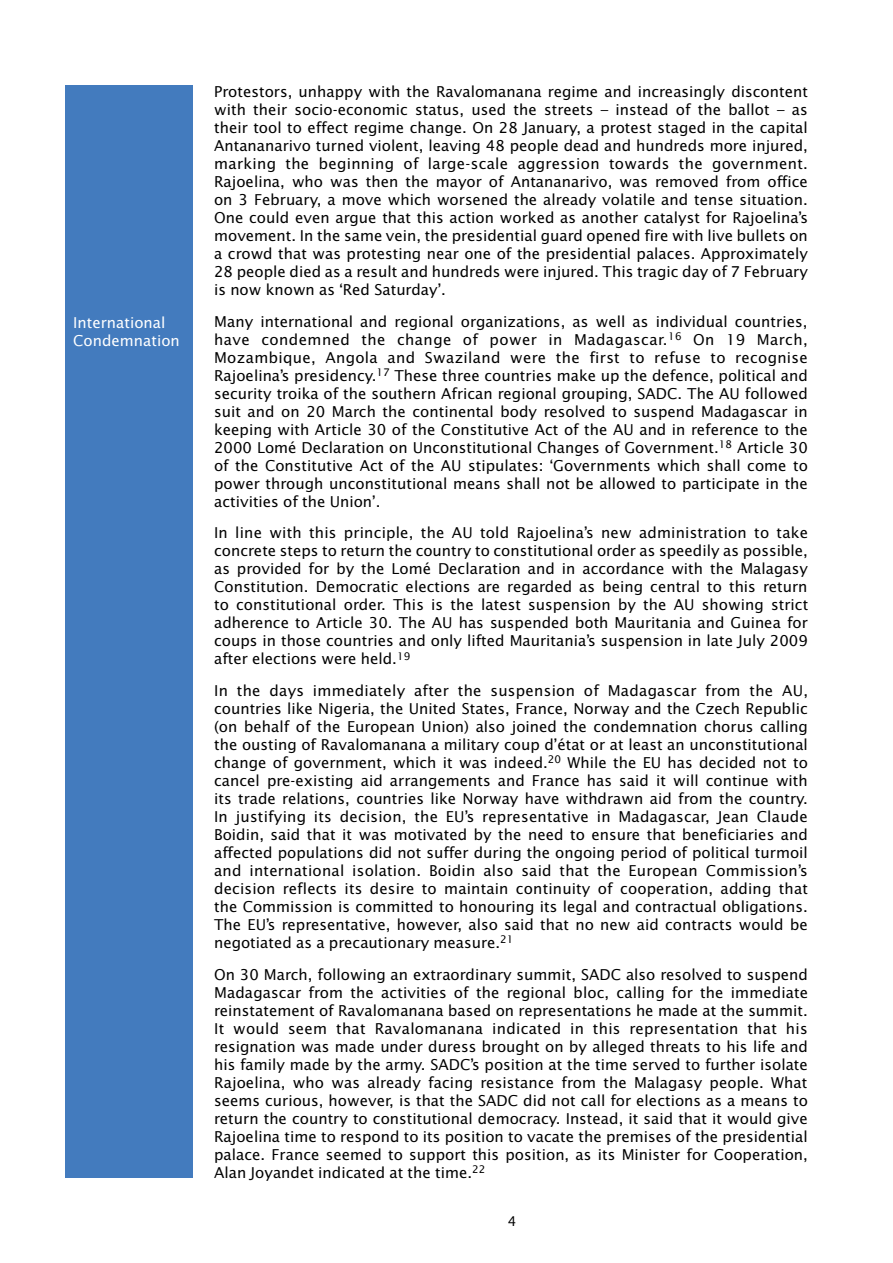
<style>
.page{position:relative;width:893px;height:1263px;background:#fff}
.page>*{position:absolute;margin:0;border:0;box-sizing:border-box;transform-origin:0 0}
.t1{font:15px/18px "Lucida Sans";color:#000;text-align:justify}
.t2{font:15px/18px "Lucida Sans";color:#fff}
.t3{font:13.5px "Lucida Sans";color:#000}
</style>
<div class="page">
<div style="left:66px;top:85px;width:127px;height:1093px;background:#437bbe"></div>
<p class="t2" style="left:73px;top:313px;width:108px">International<br>Condemnation</p>
<p class="t1" style="left:214px;top:82px;width:595px">Protestors, unhappy with the Ravalomanana regime and increasingly discontent with their socio-economic status, used the streets – instead of the ballot – as their tool to effect regime change. On 28 January, a protest staged in the capital Antananarivo turned violent, leaving 48 people dead and hundreds more injured, marking the beginning of large-scale aggression towards the government.<br>Rajoelina, who was then the mayor of Antananarivo, was removed from office on 3 February, a move which worsened the already volatile and tense situation.<br>One could even argue that this action worked as another catalyst for Rajoelina’s movement. In the same vein, the presidential guard opened fire with live bullets on a crowd that was protesting near one of the presidential palaces. Approximately 28 people died as a result and hundreds were injured. This tragic day of 7 February is now known as ‘Red Saturday’.</p>
<p class="t1" style="left:214px;top:312px;width:595px">Many international and regional organizations, as well as individual countries, have condemned the change of power in Madagascar.<sup>16</sup> On 19 March, Mozambique, Angola and Swaziland were the first to refuse to recognise Rajoelina’s presidency.<sup>17</sup> These three countries make up the defence, political and security troika of the southern African regional grouping, SADC. The AU followed suit and on 20 March the continental body resolved to suspend Madagascar in keeping with Article 30 of the Constitutive Act of the AU and in reference to the 2000 Lomé Declaration on Unconstitutional Changes of Government.<sup>18</sup> Article 30 of the Constitutive Act of the AU stipulates: ‘Governments which shall come to power through unconstitutional means shall not be allowed to participate in the activities of the Union’.</p>
<p class="t1" style="left:214px;top:524px;width:596px">In line with this principle, the AU told Rajoelina’s new administration to take concrete steps to return the country to constitutional order as speedily as possible, as provided for by the Lomé Declaration and in accordance with the Malagasy Constitution. Democratic elections are regarded as being central to this return to constitutional order. This is the latest suspension by the AU showing strict adherence to Article 30. The AU has suspended both Mauritania and Guinea for coups in those countries and only lifted Mauritania’s suspension in late July 2009 after elections were held.<sup>19</sup></p>
<p class="t1" style="left:214px;top:681px;width:595px">In the days immediately after the suspension of Madagascar from the AU, countries like Nigeria, the United States, France, Norway and the Czech Republic (on behalf of the European Union) also joined the condemnation chorus calling the ousting of Ravalomanana a military coup d’état or at least an unconstitutional change of government, which it was indeed.<sup>20</sup> While the EU has decided not to cancel pre-existing aid arrangements and France has said it will continue with its trade relations, countries like Norway have withdrawn aid from the country.<br>In justifying its decision, the EU’s representative in Madagascar, Jean Claude Boidin, said that it was motivated by the need to ensure that beneficiaries and affected populations did not suffer during the ongoing period of political turmoil and international isolation. Boidin also said that the European Commission’s decision reflects its desire to maintain continuity of cooperation, adding that the Commission is committed to honouring its legal and contractual obligations.<br>The EU’s representative, however, also said that no new aid contracts would be negotiated as a precautionary measure.<sup>21</sup></p>
<p class="t1" style="left:214px;top:965px;width:596px">On 30 March, following an extraordinary summit, SADC also resolved to suspend Madagascar from the activities of the regional bloc, calling for the immediate reinstatement of Ravalomanana based on representations he made at the summit.<br>It would seem that Ravalomanana indicated in this representation that his resignation was made under duress brought on by alleged threats to his life and his family made by the army. SADC’s position at the time served to further isolate Rajoelina, who was already facing resistance from the Malagasy people. What seems curious, however, is that the SADC did not call for elections as a means to return the country to constitutional democracy. Instead, it said that it would give Rajoelina time to respond to its position to vacate the premises of the presidential palace. France seemed to support this position, as its Minister for Cooperation, Alan Joyandet indicated at the time.<sup>22</sup></p>
<p class="t3" style="left:508px;top:1213px;width:10px">4</p>
</div>
